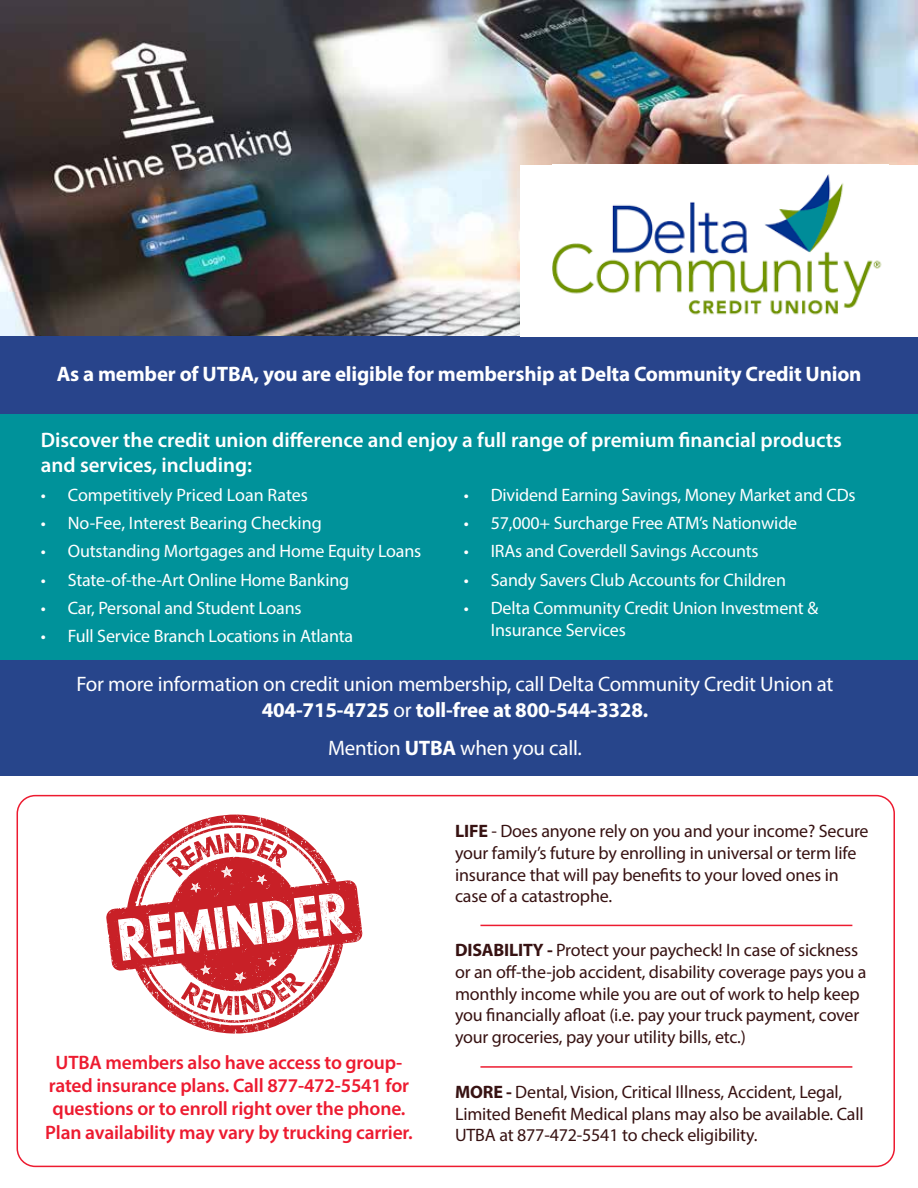
<style>
.page{position:relative;width:918px;height:1188px;background:#fff}
.page>*{position:absolute;margin:0;border:0;box-sizing:border-box;transform-origin:0 0}
.t1{font:21px/25.2px "Myriad Pro";letter-spacing:-.01em;color:#fff;text-align:center}
.t2{font:600 21px/25.2px "Myriad Pro";color:#fff}
.t3{font:700 21px "Myriad Pro";letter-spacing:-.01em;color:#fff}
.t4{font:600 19.5px/23.4px "Myriad Pro";letter-spacing:-.01em;color:#ed1b30;text-align:center}
.t5{font:18px/21.6px "Myriad Pro";letter-spacing:-.01em;color:#371212}
.t6{font:18px/21.6px "Myriad Pro";letter-spacing:-.01em;color:#fff}
.s1{font-weight:700}
</style>
<div class="page">
<img style="left:0;top:0;width:918px;height:337px">
<div style="left:0;top:414px;width:918px;height:247px;background:#00929a"></div>
<div style="left:0;top:337px;width:918px;height:77px;background:#28448b"></div>
<div style="left:520px;top:165px;width:398px;height:172px;background:#fff"></div>
<img style="left:553px;top:174px;width:329px;height:141px">
<div style="left:0;top:661px;width:918px;height:115px;background:#27458b"></div>
<svg style="left:107px;top:815px;width:255px;height:218px"></svg>
<hr style="left:480px;top:925px;width:372px;height:1px;background:#ed1b30">
<hr style="left:480px;top:1066px;width:372px;height:2px;background:#ed1b30">
<div style="left:17px;top:795px;width:878px;height:372px;border:2px solid #ed1b30;border-radius:18px"></div>
<p class="t3" style="left:57px;top:360px;width:806px">As a member of UTBA, you are eligible for membership at Delta Community Credit Union</p>
<p class="t2" style="left:41px;top:427px;width:803px">Discover the credit union difference and enjoy a full range of premium financial products and services, including:</p>
<p class="t6" style="left:41px;top:484px;width:269px">• Competitively Priced Loan Rates</p>
<p class="t6" style="left:41px;top:512px;width:283px">• No-Fee, Interest Bearing Checking</p>
<p class="t6" style="left:41px;top:540px;width:382px">• Outstanding Mortgages and Home Equity Loans</p>
<p class="t6" style="left:41px;top:569px;width:310px">• State-of-the-Art Online Home Banking</p>
<p class="t6" style="left:41px;top:597px;width:262px">• Car, Personal and Student Loans</p>
<p class="t6" style="left:41px;top:625px;width:314px">• Full Service Branch Locations in Atlanta</p>
<p class="t6" style="left:464px;top:484px;width:393px">• Dividend Earning Savings, Money Market and CDs</p>
<p class="t6" style="left:464px;top:512px;width:335px">• 57,000+ Surcharge Free ATM’s Nationwide</p>
<p class="t6" style="left:464px;top:540px;width:296px">• IRAs and Coverdell Savings Accounts</p>
<p class="t6" style="left:464px;top:569px;width:324px">• Sandy Savers Club Accounts for Children</p>
<p class="t6" style="left:491px;top:597px;width:329px;text-indent:-27px">• Delta Community Credit Union Investment &amp;<br>Insurance Services</p>
<p class="t1" style="left:77px;top:671px;width:758px">For more information on credit union membership, call Delta Community Credit Union at<br><span class="s1">404-715-4725</span> or <span class="s1">toll-free at 800-544-3328.</span></p>
<p class="t1" style="left:328px;top:735px;width:255px">Mention <span class="s1">UTBA</span> when you call.</p>
<p class="t5" style="left:455px;top:820px;width:415px"><span class="s1">LIFE</span> - Does anyone rely on you and your income? Secure your family’s future by enrolling in universal or term life insurance that will pay benefits to your loved ones in case of a catastrophe.</p>
<p class="t4" style="left:45px;top:1050px;width:369px">UTBA members also have access to group&shy;rated insurance plans. Call 877-472-5541 for questions or to enroll right over the phone.<br>Plan availability may vary by trucking carrier.</p>
<p class="t5" style="left:455px;top:939px;width:413px"><span class="s1">DISABILITY -</span> Protect your paycheck! In case of sickness or an off-the-job accident, disability coverage pays you a monthly income while you are out of work to help keep you financially afloat (i.e. pay your truck payment, cover your groceries, pay your utility bills, etc.)</p>
<p class="t5" style="left:455px;top:1081px;width:410px"><span class="s1">MORE -</span> Dental, Vision, Critical Illness, Accident, Legal,<br>Limited Benefit Medical plans may also be available. Call<br>UTBA at 877-472-5541 to check eligibility.</p>
</div>
